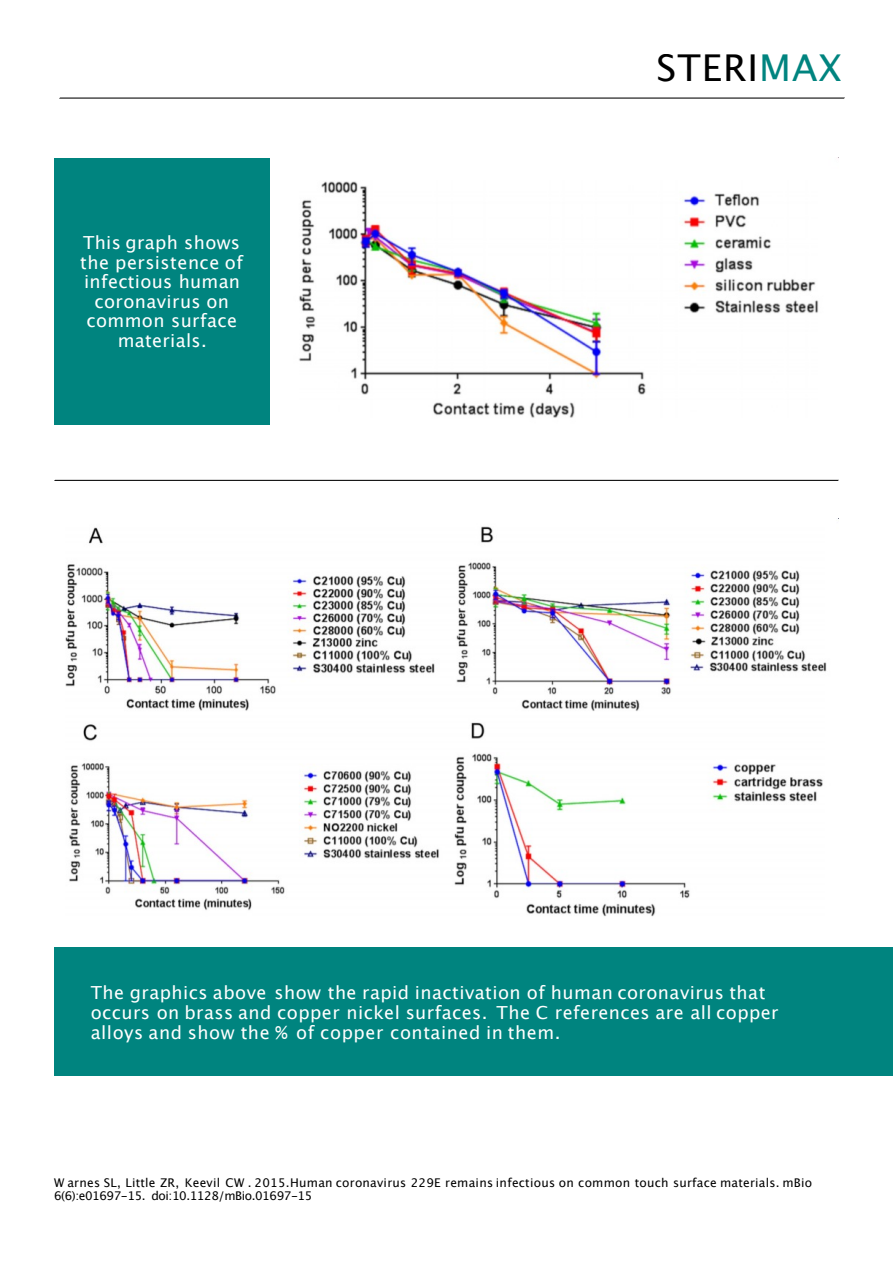
<style>
.page{position:relative;width:893px;height:1263px;background:#fff}
.page>*{position:absolute;margin:0;border:0;box-sizing:border-box;transform-origin:0 0}
.t1{font:37.05px "Lucida Grande";letter-spacing:.03em;color:#000}
.t2{font:18px/19.6px "Lucida Grande";letter-spacing:.025em;color:#fff;text-align:center}
.t3{font:12px/13px "Lucida Grande";letter-spacing:.02em;color:#000}
.s1{color:#00847f}
</style>
<div class="page">
<svg style="left:59px;top:98px;width:786px;height:1px"></svg>
<div style="left:54px;top:158px;width:216px;height:267px;background:#00847f"></div>
<img style="left:299px;top:181px;width:520px;height:237px">
<img style="left:65px;top:518px;width:774px;height:399px">
<div style="left:54px;top:947px;width:839px;height:128px;background:#00847f"></div>
<svg style="left:54px;top:480px;width:785px;height:1px"></svg>
<p class="t2" style="left:80px;top:234px;width:164px">This graph shows the persistence of infectious human coronavirus on common surface materials.</p>
<h1 class="t1" style="left:656px;top:52px;width:187px">STERI<span class="s1">MAX</span></h1>
<p class="t2" style="left:91px;top:984px;width:689px;text-align:left">The graphics above show the rapid inactivation of human coronavirus that occurs on brass and copper nickel surfaces. The C references are all copper alloys and show the % of copper contained in them.</p>
<p class="t3" style="left:54px;top:1177px;width:760px">W arnes SL, Little ZR, Keevil CW . 2015.Human coronavirus 229E remains infectious on common touch surface materials. mBio<br>6(6):e01697-15. doi:10.1128/mBio.01697-15</p>
</div>
